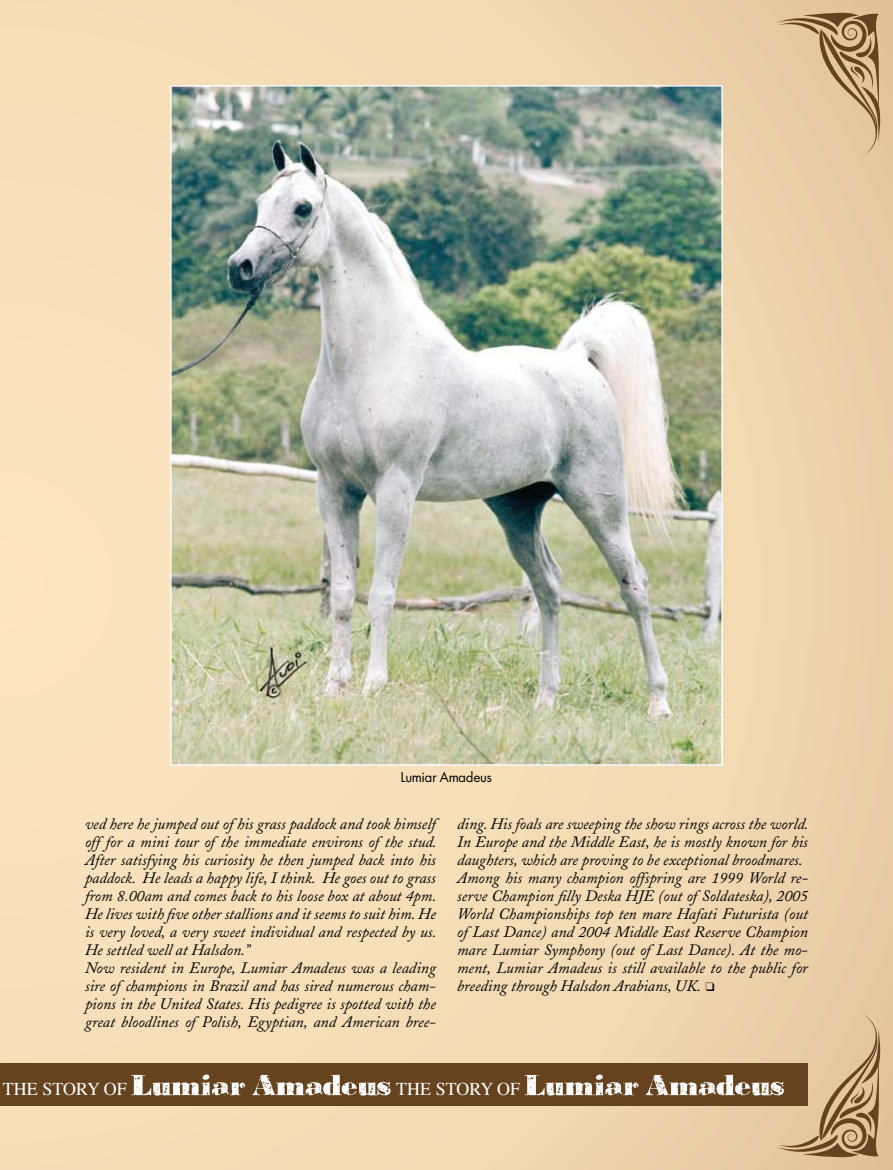
<style>
.page{position:relative;width:893px;height:1170px;background:#fff}
.page>*{position:absolute;margin:0;border:0;box-sizing:border-box;transform-origin:0 0}
.t1{font:18px "Times";color:#fff}
.t2{font:italic 15.75px/18px "Adobe Caslon";color:#000}
.t3{font:13.5px "Futura";color:#000}
</style>
<div class="page">
<div style="left:0;top:0;width:893px;height:1169px;background:linear-gradient(to right,#fae4be,#ebd1aa)"></div>
<svg style="left:777px;top:12px;width:105px;height:144px;background:#cfb18a"></svg>
<img style="left:173px;top:88px;width:547px;height:674px">
<div style="left:0;top:1063px;width:808px;height:43px;background:#65431f"></div>
<svg style="left:131px;top:1074px;width:260px;height:21px"></svg>
<svg style="left:525px;top:1013px;width:357px;height:144px"></svg>
<p class="t3" style="left:401px;top:768px;width:93px">Lumiar Amadeus</p>
<p class="t2" style="left:85px;top:814px;width:353px">ved here he jumped out of his grass paddock and took himself off for a mini tour of the immediate environs of the stud.<br>After satisfying his curiosity he then jumped back into his paddock. He leads a happy life, I think. He goes out to grass from 8.00am and comes back to his loose box at about 4pm.<br>He lives with five other stallions and it seems to suit him. He is very loved, a very sweet individual and respected by us.<br>He settled well at Halsdon.”<br>Now resident in Europe, Lumiar Amadeus was a leading sire of champions in Brazil and has sired numerous cham&shy;pions in the United States. His pedigree is spotted with the great bloodlines of Polish, Egyptian, and American bree-</p>
<p class="t2" style="left:457px;top:814px;width:353px">ding. His foals are sweeping the show rings across the world.<br>In Europe and the Middle East, he is mostly known for his daughters, which are proving to be exceptional broodmares.<br>Among his many champion offspring are 1999 World re&shy;serve Champion filly Deska HJE (out of Soldateska), 2005<br>World Championships top ten mare Hafati Futurista (out of Last Dance) and 2004 Middle East Reserve Champion mare Lumiar Symphony (out of Last Dance). At the mo&shy;ment, Lumiar Amadeus is still available to the public for breeding through Halsdon Arabians, UK. ❑</p>
<p class="t1" style="left:3px;top:1072px;width:126px">THE STORY OF</p>
<p class="t1" style="left:396px;top:1072px;width:126px">THE STORY OF</p>
</div>
